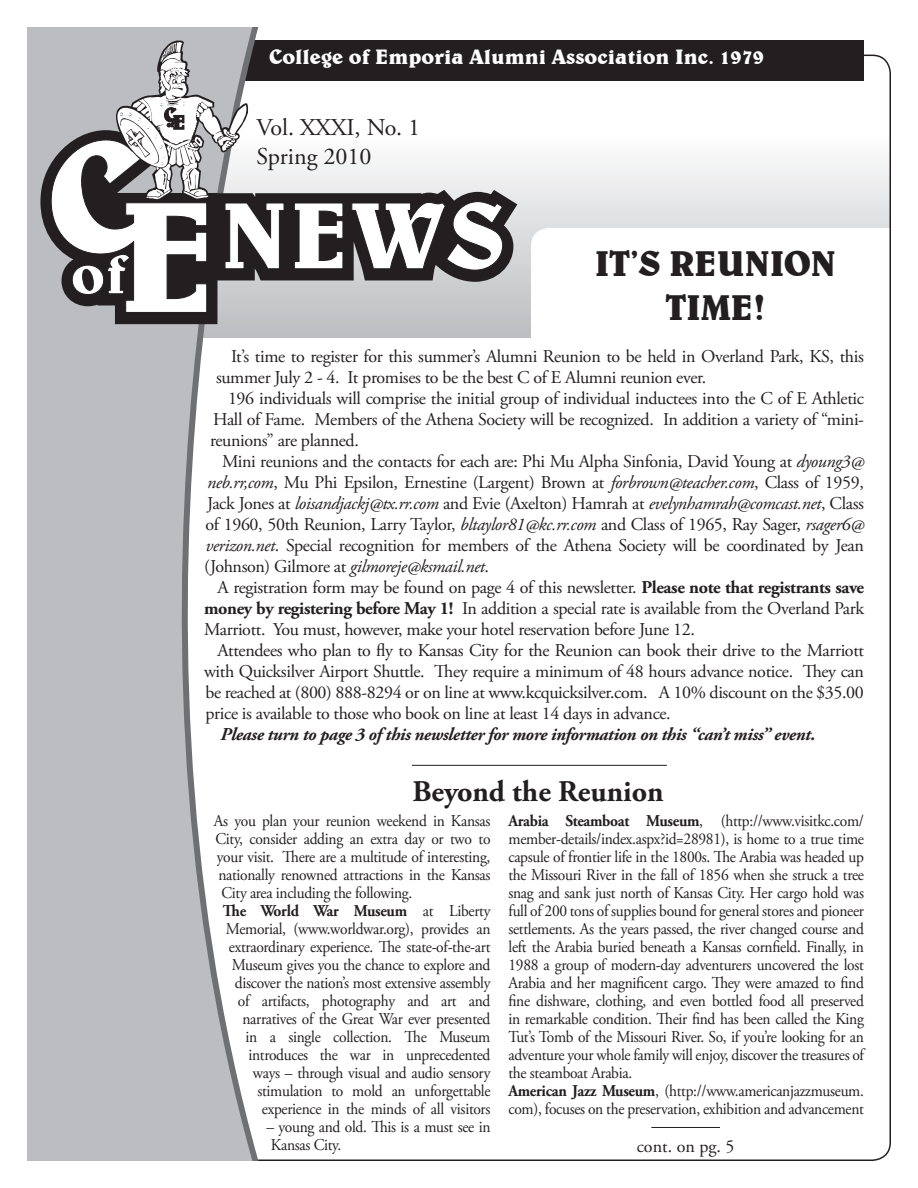
<style>
.page{position:relative;width:918px;height:1188px;background:#fff}
.page>*{position:absolute;margin:0;border:0;box-sizing:border-box;transform-origin:0 0}
.t1{font:700 36px/43.2px "Belwe BT";letter-spacing:-.02em;color:#231f20;text-align:center}
.t2{font:700 30px "Adobe Garamond Pro";color:#231f20}
.t3{font:24.15px/29px "Adobe Garamond Pro";color:#231f20}
.t4{font:700 21px "Belwe BT";color:#fff}
.t5{font:18px/21px "Adobe Garamond Pro";letter-spacing:-.02em;color:#231f20;text-align:justify}
.t6{font:italic 700 18px "Adobe Garamond Pro";letter-spacing:-.02em;color:#231f20}
.t7{font:16.5px/18px "Adobe Garamond Pro";letter-spacing:-.02em;color:#231f20;scale:.94 1}
.t8{font:700 16.5px "Adobe Garamond Pro";letter-spacing:-.02em;color:#231f20;scale:.94 1}
.s1{font-style:italic}
.s2{font-weight:700}
.s3{font-weight:400}
</style>
<div class="page">
<div style="left:181px;top:132px;width:710px;height:206px;background:linear-gradient(to bottom,#fdfdfe,#bcbdc0)"></div>
<div style="left:531px;top:228px;width:387px;height:182px;background:#fff;border-radius:18px"></div>
<div style="left:218px;top:40px;width:646px;height:41px;background:#231f20"></div>
<svg style="left:27px;top:27px;width:225px;height:1134px;fill:#bcbdc0"></svg>
<svg style="left:40px;top:130px;width:477px;height:194px"></svg>
<svg style="left:294px;top:202px;width:50px;height:68px"></svg>
<svg style="left:351px;top:201px;width:153px;height:70px"></svg>
<svg style="left:50px;top:40px;width:235px;height:273px"></svg>
<hr style="left:412px;top:765px;width:255px;height:1px;background:#231f20">
<hr style="left:651px;top:1127px;width:69px;height:1px;background:#231f20">
<p class="t4" style="left:269px;top:43px;width:496px">College of Emporia Alumni Association Inc. 1979</p>
<h3 class="t3" style="left:256px;top:114px;width:165px">Vol. XXXI, No. 1<br>Spring 2010</h3>
<h1 class="t1" style="left:595px;top:241px;width:243px">IT’S REUNION<br>TIME!</h1>
<p class="t5" style="left:216px;top:346px;width:649px;text-indent:15px">It’s time to register for this summer’s Alumni Reunion to be held in Overland Park, KS, this summer July 2 - 4. It promises to be the best C of E Alumni reunion ever.</p>
<p class="t5" style="left:210px;top:388px;width:656px;text-indent:18px">196 individuals will comprise the initial group of individual inductees into the C of E Athletic Hall of Fame. Members of the Athena Society will be recognized. In addition a variety of “mini&shy;reunions” are planned.</p>
<p class="t5" style="left:204px;top:451px;width:661px;text-indent:18px">Mini reunions and the contacts for each are: Phi Mu Alpha Sinfonia, David Young at <span class="s1">dyoung3@ neb.rr,com</span>, Mu Phi Epsilon, Ernestine (Largent) Brown at <span class="s1">forbrown@teacher.com</span>, Class of 1959, Jack Jones at <span class="s1">loisandjackj@tx.rr.com</span> and Evie (Axelton) Hamrah at <span class="s1">evelynhamrah@comcast.net</span>, Class of 1960, 50th Reunion, Larry Taylor, <span class="s1">bltaylor81@kc.rr.com</span> and Class of 1965, Ray Sager, <span class="s1">rsager6@ verizon.net</span>. Special recognition for members of the Athena Society will be coordinated by Jean (Johnson) Gilmore at <span class="s1">gilmoreje@ksmail.net</span>.</p>
<p class="t5" style="left:204px;top:577px;width:661px;text-indent:14px">A registration form may be found on page 4 of this newsletter. <span class="s2">Please note that registrants save money by registering before May 1!</span> In addition a special rate is available from the Overland Park Marriott. You must, however, make your hotel reservation before June 12.</p>
<p class="t5" style="left:204px;top:640px;width:661px;text-indent:14px">Attendees who plan to fly to Kansas City for the Reunion can book their drive to the Marriott with Quicksilver Airport Shuttle. They require a minimum of 48 hours advance notice. They can be reached at (800) 888-8294 or on line at www.kcquicksilver.com. A 10% discount on the $35.00 price is available to those who book on line at least 14 days in advance.</p>
<p class="t6" style="left:221px;top:724px;width:596px">Please turn to page 3 of this newsletter for more information on this “can’t miss” event.</p>
<h2 class="t2" style="left:413px;top:774px;width:253px">Beyond the Reunion</h2>
<p class="t7" style="left:214px;top:812px;width:296px">As you plan your reunion weekend in Kansas</p>
<p class="t7" style="left:215px;top:830px;width:294px">City, consider adding an extra day or two to</p>
<p class="t7" style="left:217px;top:848px;width:293px">your visit. There are a multitude of interesting,</p>
<p class="t7" style="left:218px;top:866px;width:291px">nationally renowned attractions in the Kansas</p>
<p class="t7" style="left:221px;top:884px;width:204px">City area including the following.</p>
<p class="t8" style="left:223px;top:901px;width:286px">The World War Museum <span class="s3">at Liberty</span></p>
<p class="t7" style="left:226px;top:920px;width:283px">Memorial, (www.worldwar.org), provides an</p>
<p class="t7" style="left:229px;top:938px;width:280px">extraordinary experience. The state-of-the-art</p>
<p class="t7" style="left:232px;top:956px;width:276px">Museum gives you the chance to explore and</p>
<p class="t7" style="left:235px;top:974px;width:273px">discover the nation’s most extensive assembly</p>
<p class="t7" style="left:238px;top:992px;width:270px">of artifacts, photography and art and</p>
<p class="t7" style="left:242px;top:1010px;width:265px">narratives of the Great War ever presented</p>
<p class="t7" style="left:245px;top:1028px;width:262px">in a single collection. The Museum</p>
<p class="t7" style="left:248px;top:1046px;width:259px">introduces the war in unprecedented</p>
<p class="t7" style="left:253px;top:1064px;width:254px">ways – through visual and audio sensory</p>
<p class="t7" style="left:257px;top:1082px;width:249px">stimulation to mold an unforgettable</p>
<p class="t7" style="left:262px;top:1100px;width:245px">experience in the minds of all visitors</p>
<p class="t7" style="left:266px;top:1118px;width:240px">– young and old. This is a must see in<br>Kansas City.</p>
<p class="t7" style="left:508px;top:812px;width:380px"><span class="s2">Arabia Steamboat Museum</span>, (http://www.visitkc.com/ member-details/index.aspx?id=28981), is home to a true time capsule of frontier life in the 1800s. The Arabia was headed up the Missouri River in the fall of 1856 when she struck a tree snag and sank just north of Kansas City. Her cargo hold was full of 200 tons of supplies bound for general stores and pioneer settlements. As the years passed, the river changed course and left the Arabia buried beneath a Kansas cornfield. Finally, in 1988 a group of modern-day adventurers uncovered the lost Arabia and her magnificent cargo. They were amazed to find fine dishware, clothing, and even bottled food all preserved in remarkable condition. Their find has been called the King Tut’s Tomb of the Missouri River. So, if you’re looking for an adventure your whole family will enjoy, discover the treasures of the steamboat Arabia.<br><span class="s2">American Jazz Museum</span>, (http://www.americanjazzmuseum. com), focuses on the preservation, exhibition and advancement</p>
<p class="t5" style="left:637px;top:1137px;width:99px">cont. on pg. 5</p>
</div>
